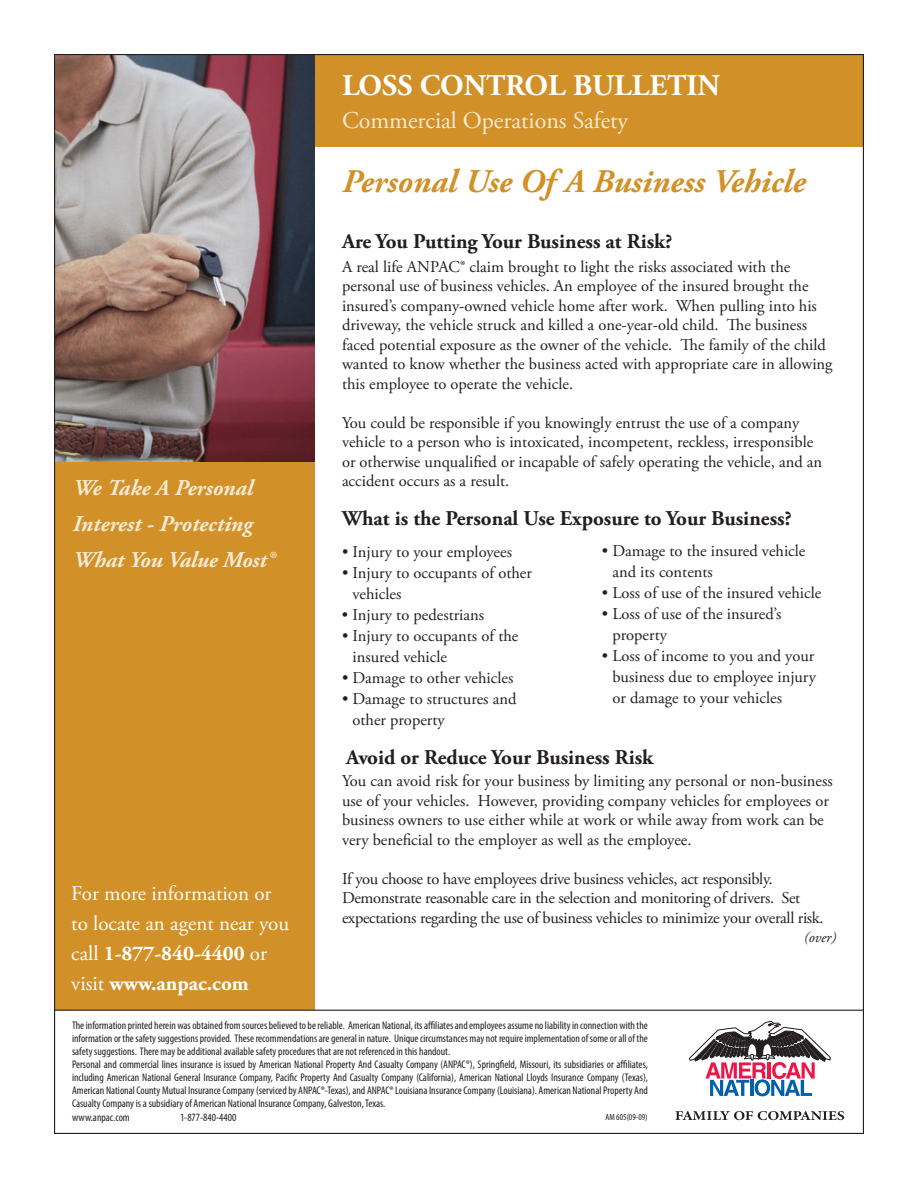
<style>
.page{position:relative;width:918px;height:1188px;background:#fff}
.page>*{position:absolute;margin:0;border:0;box-sizing:border-box;transform-origin:0 0}
.t1{font:italic 700 33px "Adobe Garamond Pro";color:#d19128}
.t2{font:700 30px "Adobe Garamond Pro";color:#fff}
.t3{font:24px "Adobe Garamond Pro";color:#f7ead6}
.t4{font:italic 700 22.5px/36px "Adobe Garamond Pro";color:#f7ead6}
.t5{font:700 21px "Adobe Garamond Pro";color:#231f20}
.t6{font:21px/30px "Adobe Garamond Pro";color:#fff}
.t7{font:16.5px/19.5px "Adobe Garamond Pro";color:#231f20}
.t8{font:16.5px/19.5px "Adobe Garamond Pro";letter-spacing:-.02em;color:#231f20}
.t9{font:italic 15px "Adobe Garamond Pro";color:#231f20}
.t10{font:condensed 11.1px/13px "Myriad Pro";color:#231f20;text-align:justify}
.t11{font:condensed 9px "Myriad Pro";color:#231f20}
.s1{font-weight:700}
</style>
<div class="page">
<div style="left:312px;top:55px;width:551px;height:92px;background:#d19128"></div>
<svg style="left:689px;top:1021px;width:142px;height:75px"></svg>
<svg style="left:675px;top:1111px;width:169px;height:9px"></svg>
<div style="left:54px;top:455px;width:261px;height:555px;background:#d19128"></div>
<hr style="left:54px;top:1010px;width:810px;height:1px;background:#231f20">
<img style="left:56px;top:56px;width:259px;height:406px">
<p class="t4" style="left:73px;top:471px;width:203px">We Take A Personal<br>Interest - Protecting<br>What You Value Most®</p>
<p class="t6" style="left:71px;top:879px;width:219px">For more information or to locate an agent near you call <span class="s1">1-877-840-4400</span> or visit <span class="s1">www.anpac.com</span></p>
<p class="t2" style="left:342px;top:68px;width:380px">LOSS CONTROL BULLETIN</p>
<p class="t3" style="left:342px;top:106px;width:288px">Commercial Operations Safety</p>
<p class="t1" style="left:342px;top:162px;width:465px">Personal Use Of A Business Vehicle</p>
<p class="t5" style="left:342px;top:229px;width:332px">Are You Putting Your Business at Risk?</p>
<p class="t7" style="left:342px;top:257px;width:492px">A real life ANPAC® claim brought to light the risks associated with the personal use of business vehicles. An employee of the insured brought the insured’s company-owned vehicle home after work. When pulling into his driveway, the vehicle struck and killed a one-year-old child. The business faced potential exposure as the owner of the vehicle. The family of the child wanted to know whether the business acted with appropriate care in allowing this employee to operate the vehicle.</p>
<p class="t7" style="left:342px;top:413px;width:482px">You could be responsible if you knowingly entrust the use of a company vehicle to a person who is intoxicated, incompetent, reckless, irresponsible or otherwise unqualified or incapable of safely operating the vehicle, and an accident occurs as a result.</p>
<p class="t5" style="left:342px;top:506px;width:451px">What is the Personal Use Exposure to Your Business?</p>
<p class="t7" style="left:342px;top:542px;width:172px">• Injury to your employees</p>
<p class="t7" style="left:353px;top:562px;width:181px;line-height:21px;text-indent:-11px">• Injury to occupants of other vehicles</p>
<p class="t7" style="left:342px;top:605px;width:144px">• Injury to pedestrians</p>
<p class="t7" style="left:353px;top:625px;width:167px;line-height:21px;text-indent:-11px">• Injury to occupants of the insured vehicle</p>
<p class="t7" style="left:342px;top:668px;width:173px">• Damage to other vehicles</p>
<p class="t7" style="left:353px;top:688px;width:165px;line-height:21px;text-indent:-11px">• Damage to structures and other property</p>
<p class="t5" style="left:346px;top:745px;width:309px">Avoid or Reduce Your Business Risk</p>
<p class="t7" style="left:342px;top:772px;width:492px">You can avoid risk for your business by limiting any personal or non-business use of your vehicles. However, providing company vehicles for employees or business owners to use either while at work or while away from work can be very beneficial to the employer as well as the employee.</p>
<p class="t8" style="left:342px;top:869px;width:483px">If you choose to have employees drive business vehicles, act responsibly.<br>Demonstrate reasonable care in the selection and monitoring of drivers. Set expectations regarding the use of business vehicles to minimize your overall risk.</p>
<p class="t9" style="left:804px;top:928px;width:34px">(over)</p>
<p class="t7" style="left:612px;top:541px;width:195px;line-height:21px;text-indent:-11px">• Damage to the insured vehicle and its contents</p>
<p class="t7" style="left:602px;top:584px;width:221px">• Loss of use of the insured vehicle</p>
<p class="t7" style="left:612px;top:604px;width:171px;line-height:21px;text-indent:-11px">• Loss of use of the insured’s property</p>
<p class="t7" style="left:612px;top:646px;width:205px;line-height:21px;text-align:justify;text-indent:-11px">• Loss of income to you and your business due to employee injury or damage to your vehicles</p>
<p class="t10" style="left:72px;top:1019px;width:577px">The information printed herein was obtained from sources believed to be reliable. American National, its affiliates and employees assume no liability in connection with the information or the safety suggestions provided. These recommendations are general in nature. Unique circumstances may not require implementation of some or all of the safety suggestions. There may be additional available safety procedures that are not referenced in this handout.</p>
<p class="t10" style="left:72px;top:1058px;width:577px">Personal and commercial lines insurance is issued by American National Property And Casualty Company (ANPAC®), Springfield, Missouri, its subsidiaries or affiliates, including American National General Insurance Company, Pacific Property And Casualty Company (California), American National Lloyds Insurance Company (Texas), American National County Mutual Insurance Company (serviced by ANPAC®-Texas), and ANPAC® Louisiana Insurance Company (Louisiana). American National Property And Casualty Company is a subsidiary of American National Insurance Company, Galveston, Texas.</p>
<p class="t10" style="left:72px;top:1111px;width:59px">www.anpac.com</p>
<p class="t10" style="left:180px;top:1111px;width:58px">1-877-840-4400</p>
<p class="t11" style="left:606px;top:1112px;width:43px">AM 605(09-09)</p>
</div>
